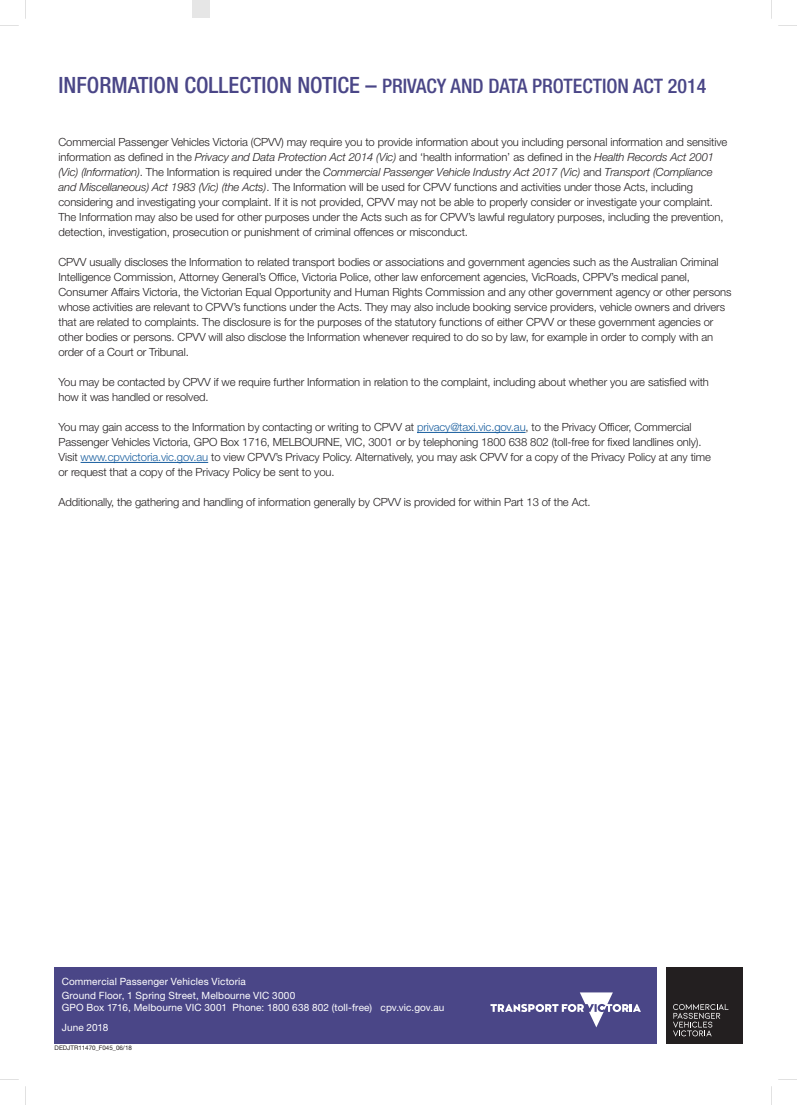
<style>
.page{position:relative;width:797px;height:1105px;background:#fff}
.page>*{position:absolute;margin:0;border:0;box-sizing:border-box;transform-origin:0 0}
.TSC_Heading{font:500 condensed 20px "Helvetica Neue LT Std";color:#4a4687}
.TSC__PP_body_NEW{font:300 11.25px/15px "Helvetica Neue LT Std";letter-spacing:-.01em;color:#231f20}
.TSC__PP_body_NEW-2{font:italic 300 11.25px "Helvetica Neue LT Std";letter-spacing:-.01em;color:#231f20}
.t1{font:10px/13.8px "Helvetica Neue LT Std";letter-spacing:.015em;color:#fff}
.t2{font:6.25px "Helvetica Neue LT Std";color:#231f20}
.s1{font-size:22.5px}
.s2{font-style:italic}
.s3{font-style:normal}
.s4{color:#175d9e}
</style>
<div class="page">
<hr style="left:417px;top:432px;width:108px;height:1px;background:#175d9e">
<hr style="left:81px;top:462px;width:127px;height:1px;background:#175d9e">
<div style="left:55px;top:967px;width:602px;height:76px;background:#4a4687"></div>
<div style="left:666px;top:967px;width:76px;height:76px;background:#231f20"></div>
<svg style="left:673px;top:1004px;width:55px;height:33px"></svg>
<svg style="left:490px;top:992px;width:151px;height:35px"></svg>
<svg style="left:771px;top:1079px;width:26px;height:26px"></svg>
<div style="left:391px;top:2px;width:14px;height:14px;border:2px solid #fff;border-radius:50%"></div>
<div style="left:394px;top:5px;width:9px;height:9px;border:2px solid #fff;border-radius:50%"></div>
<div style="left:391px;top:1088px;width:14px;height:15px;border:2px solid #fff;border-radius:50%"></div>
<div style="left:192px;top:1px;width:17px;height:17px;background:#e6e6e6"></div>
<p class="TSC_Heading" style="left:58px;top:74px;width:649px"><span class="s1">INFORMATION COLLECTION NOTICE –</span> PRIVACY AND DATA PROTECTION ACT 2014</p>
<p class="TSC__PP_body_NEW" style="left:58px;top:135px;width:670px">Commercial Passenger Vehicles Victoria (CPVV) may require you to provide information about you including personal information and sensitive information as defined in the <span class="s2">Privacy and Data Protection Act 2014 (Vic)</span> and ‘health information’ as defined in the <span class="s2">Health Records Act 2001</span></p>
<p class="TSC__PP_body_NEW-2" style="left:58px;top:166px;width:655px">(Vic) (Information)<span class="s3">. The Information is required under the</span> Commercial Passenger Vehicle Industry Act 2017 (Vic) <span class="s3">and</span> Transport (Compliance</p>
<p class="TSC__PP_body_NEW" style="left:58px;top:180px;width:666px"><span class="s2">and Miscellaneous) Act 1983 (Vic) (the Acts)</span>. The Information will be used for CPVV functions and activities under those Acts, including considering and investigating your complaint. If it is not provided, CPVV may not be able to properly consider or investigate your complaint.<br>The Information may also be used for other purposes under the Acts such as for CPVV’s lawful regulatory purposes, including the prevention, detection, investigation, prosecution or punishment of criminal offences or misconduct.</p>
<p class="TSC__PP_body_NEW" style="left:58px;top:254px;width:674px">CPVV usually discloses the Information to related transport bodies or associations and government agencies such as the Australian Criminal Intelligence Commission, Attorney General’s Office, Victoria Police, other law enforcement agencies, VicRoads, CPPV’s medical panel, Consumer Affairs Victoria, the Victorian Equal Opportunity and Human Rights Commission and any other government agency or other persons whose activities are relevant to CPVV’s functions under the Acts. They may also include booking service providers, vehicle owners and drivers that are related to complaints. The disclosure is for the purposes of the statutory functions of either CPVV or these government agencies or other bodies or persons. CPVV will also disclose the Information whenever required to do so by law, for example in order to comply with an order of a Court or Tribunal.</p>
<p class="TSC__PP_body_NEW" style="left:58px;top:374px;width:652px">You may be contacted by CPVV if we require further Information in relation to the complaint, including about whether you are satisfied with how it was handled or resolved.</p>
<p class="TSC__PP_body_NEW" style="left:58px;top:420px;width:654px">You may gain access to the Information by contacting or writing to CPVV at <span class="s4">privacy@taxi.vic.gov.au</span>, to the Privacy Officer, Commercial Passenger Vehicles Victoria, GPO Box 1716, MELBOURNE, VIC, 3001 or by telephoning 1800 638 802 (toll-free for fixed landlines only).<br>Visit <span class="s4">www.cpvvictoria.vic.gov.au</span> to view CPVV’s Privacy Policy. Alternatively, you may ask CPVV for a copy of the Privacy Policy at any time or request that a copy of the Privacy Policy be sent to you.</p>
<p class="TSC__PP_body_NEW" style="left:58px;top:495px;width:534px">Additionally, the gathering and handling of information generally by CPVV is provided for within Part 13 of the Act.</p>
<p class="t1" style="left:62px;top:974px;width:235px">Commercial Passenger Vehicles Victoria<br>Ground Floor, 1 Spring Street, Melbourne VIC 3000</p>
<p class="t1" style="left:62px;top:998px;width:384px;line-height:19.6px">GPO Box 1716, Melbourne VIC 3001 Phone: 1800 638 802 (toll-free) cpv.vic.gov.au<br>June 2018</p>
<p class="t2" style="left:55px;top:1044px;width:79px">DEDJTR11470_F045_06/18</p>
</div>
